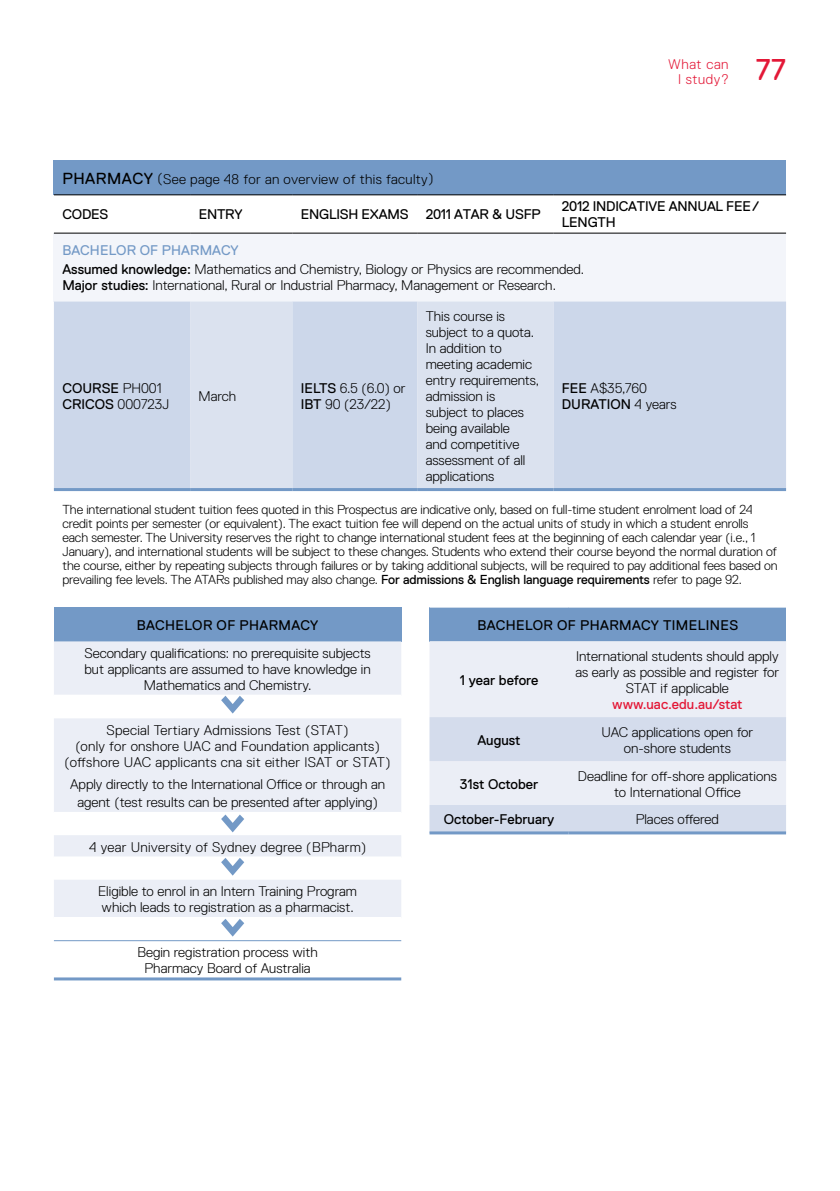
<style>
.page{position:relative;width:840px;height:1191px;background:#fff}
.page>*{position:absolute;margin:0;border:0;box-sizing:border-box;transform-origin:0 0}
.t1{font:300 14px/16px "Replica Std";color:#000;text-align:center}
.t2{font:300 14px/16px "Replica Std";letter-spacing:.02em;color:#000;text-align:center}
.t3{font:14px/16px "Replica Std";color:#000}
.t4{font:14px "Replica Std";letter-spacing:.03em;color:#000}
.t5{font:14px "Replica Std";color:#e31837}
.t6{font:300 14px/15px "Replica Std";letter-spacing:.04em;color:#e31837}
.t7{font:300 13px/14px "Replica Std";letter-spacing:-.01em;color:#000}
.s1{font-weight:400;font-size:16px}
.s2{font-weight:400;color:#7399c6}
.s3{font-weight:400}
.s4{font-weight:300}
</style>
<div class="page">
<div style="left:54px;top:160px;width:731px;height:35px;background:#7399c6"></div>
<div style="left:54px;top:233px;width:731px;height:68px;background:#f3f5fa"></div>
<div style="left:54px;top:301px;width:731px;height:187px;background:#ccd7ea"></div>
<svg style="left:190px;top:301px;width:363px;height:187px;background:#d5deed"></svg>
<hr style="left:54px;top:233px;width:136px;height:1px;background:#000">
<hr style="left:190px;top:233px;width:102px;height:1px;background:#000">
<hr style="left:292px;top:233px;width:125px;height:1px;background:#000">
<hr style="left:417px;top:233px;width:136px;height:1px;background:#000">
<hr style="left:553px;top:233px;width:232px;height:1px;background:#000">
<hr style="left:54px;top:194px;width:136px;height:1px;background:#000">
<hr style="left:190px;top:194px;width:102px;height:1px;background:#000">
<hr style="left:292px;top:194px;width:125px;height:1px;background:#000">
<hr style="left:417px;top:194px;width:136px;height:1px;background:#000">
<hr style="left:553px;top:194px;width:232px;height:1px;background:#000">
<hr style="left:54px;top:488px;width:136px;height:3px;background:#7399c6">
<hr style="left:190px;top:488px;width:102px;height:3px;background:#7399c6">
<hr style="left:292px;top:488px;width:125px;height:3px;background:#7399c6">
<hr style="left:417px;top:488px;width:136px;height:3px;background:#7399c6">
<hr style="left:553px;top:488px;width:232px;height:3px;background:#7399c6">
<div style="left:429px;top:607px;width:356px;height:34px;background:#7399c6"></div>
<div style="left:429px;top:641px;width:356px;height:76px;background:#ebeef6"></div>
<svg style="left:429px;top:717px;width:356px;height:114px;background:#dce3ef"></svg>
<hr style="left:429px;top:831px;width:139px;height:3px;background:#7399c6">
<hr style="left:568px;top:831px;width:217px;height:3px;background:#7399c6">
<div style="left:54px;top:607px;width:347px;height:34px;background:#7399c6"></div>
<svg style="left:54px;top:641px;width:347px;height:276px;fill:#ebeef6"></svg>
<hr style="left:54px;top:694px;width:347px;height:2px;background:#fff">
<hr style="left:54px;top:812px;width:347px;height:2px;background:#fff">
<hr style="left:54px;top:856px;width:347px;height:2px;background:#fff">
<hr style="left:54px;top:940px;width:347px;height:1px;background:#7399c6">
<hr style="left:54px;top:977px;width:347px;height:3px;background:#7399c6">
<svg style="left:221px;top:696px;width:23px;height:17px"></svg>
<svg style="left:221px;top:814px;width:23px;height:18px"></svg>
<svg style="left:221px;top:919px;width:23px;height:17px"></svg>
<svg style="left:221px;top:858px;width:23px;height:17px"></svg>
<p class="t6" style="left:677px;top:57px;width:109px;text-indent:-10px">What can<br>I study? <sup>77</sup></p>
<p class="t2" style="left:62px;top:171px;width:372px"><span class="s1">pharmacy</span> (See page 48 for an overview of this faculty)</p>
<p class="t3" style="left:62px;top:207px;width:47px">CODES</p>
<p class="t3" style="left:198px;top:207px;width:10px">ENTR</p>
<p class="t3" style="left:234px;top:207px;width:10px">Y</p>
<p class="t3" style="left:301px;top:207px;width:10px">ENGL</p>
<p class="t3" style="left:336px;top:207px;width:62px">ISH exams</p>
<p class="t3" style="left:425px;top:207px;width:38px">2011 ATAR</p>
<p class="t3" style="left:491px;top:207px;width:49px">&amp; USFP</p>
<p class="t3" style="left:561px;top:199px;width:199px">2012 i ndicative annual Fee/<br>LENGT</p>
<p class="t3" style="left:605px;top:215px;width:11px">H</p>
<p class="t1" style="left:62px;top:241px;width:523px;line-height:18.8px;text-align:left"><span class="s2">Bach elor of Pharmacy<br></span><span class="s3">Assumed knowledge:</span> Mathematics and Chemistry, Biology or Physics are recommended.</p>
<p class="t1" style="left:62px;top:277px;width:495px"><span class="s3">Major studies:</span> International, Rural or Industrial Pharmacy, Management or Research.</p>
<p class="t3" style="left:62px;top:380px;width:108px">COURSE <span class="s4">PH001<br></span>CR ICOS <span class="s4">000723J</span></p>
<p class="t1" style="left:198px;top:388px;width:39px">March</p>
<p class="t1" style="left:300px;top:380px;width:106px;text-align:left"><span class="s3">IELTS</span> 6.5 (6.0) or<br><span class="s3">IBT</span> 90 (23/22)</p>
<p class="t1" style="left:425px;top:308px;width:115px;text-align:left">This course is subject to a quota.<br>In addition to meeting academic entry requirements, admission is subject to places being available<br>and competitive assessment of all applications</p>
<p class="t3" style="left:561px;top:380px;width:86px">FEE <span class="s4">A$35,760<br></span>DURAT</p>
<p class="t1" style="left:606px;top:396px;width:71px"><span class="s3">ION</span> 4 years</p>
<p class="t7" style="left:62px;top:502px;width:716px">The international student tuition fees quoted in this Prospectus are indicative only, based on full-time student enrolment load of 24 credit points per semester (or equivalent). The exact tuition fee will depend on the actual units of study in which a student enrolls each semester. The University reserves the right to change international student fees at the beginning of each calendar year (i.e., 1<br>January), and international students will be subject to these changes. Students who extend their course beyond the normal duration of the course, either by repeating subjects through failures or by taking additional subjects, will be required to pay additional fees based on prevailing fee levels. The ATARs published may also change. <span class="s3">For admissions &amp; English language requirements</span> refer to page 92.</p>
<p class="t4" style="left:477px;top:617px;width:195px">Bach elor of pharmacy Tim</p>
<p class="t3" style="left:688px;top:617px;width:49px">elines</p>
<p class="t4" style="left:137px;top:617px;width:183px">Bachelor of PHARMACY</p>
<p class="t1" style="left:84px;top:645px;width:288px">Secondary qualifications: no prerequisite subjects but applicants are assumed to have knowledge in<br>Mathematics and Chemistry.</p>
<p class="t2" style="left:65px;top:722px;width:327px">Special Tertiary Admissions Test (STAT)<br>(only for onshore UAC and Foundation applicants) (offshore UAC applicants cna sit either ISAT or STAT)</p>
<p class="t1" style="left:70px;top:775px;width:316px;line-height:18px">Apply directly to the International Office or through an agent (test results can be presented after applying)</p>
<p class="t2" style="left:89px;top:839px;width:278px">4 year University of Sydney degree (BPharm)</p>
<p class="t1" style="left:98px;top:883px;width:260px;text-align:left">Eligible to enrol in an Intern Training Program which leads to registration as a pharmacist.</p>
<p class="t1" style="left:137px;top:944px;width:182px">Begin registration process with<br>Pharmacy Board of Australia</p>
<p class="t1" style="left:575px;top:648px;width:205px">International students should apply as early as possible and register for<br>STAT if applicable</p>
<p class="t5" style="left:612px;top:696px;width:132px">www.uac.edu.au/stat</p>
<p class="t3" style="left:459px;top:672px;width:80px">1 year before</p>
<p class="t3" style="left:477px;top:732px;width:44px">August</p>
<p class="t1" style="left:601px;top:724px;width:153px">UAC applications open for on-shore students</p>
<p class="t3" style="left:459px;top:775px;width:80px">31st October</p>
<p class="t1" style="left:577px;top:767px;width:200px">Deadline for off-shore applications to International Office</p>
<p class="t3" style="left:443px;top:811px;width:112px">October-February</p>
<p class="t1" style="left:635px;top:811px;width:85px">Places offered</p>
</div>
